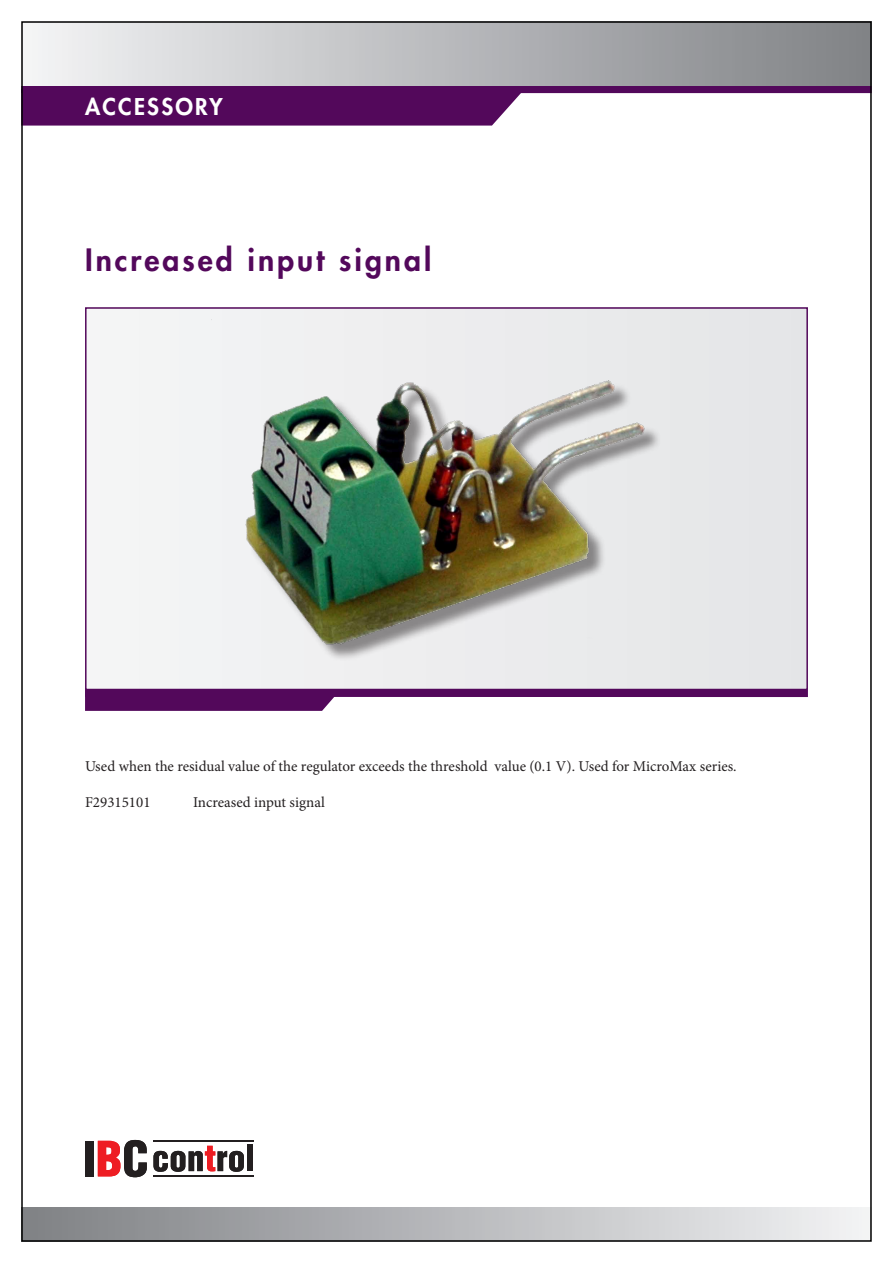
<style>
.page{position:relative;width:893px;height:1263px;background:#fff}
.page>*{position:absolute;margin:0;border:0;box-sizing:border-box;transform-origin:0 0}
.t1{font:800 30px "Futura Std";letter-spacing:.1em;color:#53085b}
.t2{font:800 22.5px "Futura Std";letter-spacing:.1em;color:#fff}
.t3{font:15px "Minion Pro";color:#231f20}
</style>
<div class="page">
<svg style="left:24px;top:85px;width:845px;height:8px;background:#65276c"></svg>
<div style="left:21px;top:21px;width:851px;height:64px;background:linear-gradient(to right,#f3f4f5,#7f8185)"></div>
<div style="left:24px;top:89px;width:501px;height:37px;background:#53085b"></div>
<div style="left:21px;top:1207px;width:851px;height:34px;background:linear-gradient(to right,#7e8084,#f2f2f4)"></div>
<div style="left:85px;top:679px;width:723px;height:18px;background:#53085b"></div>
<svg style="left:85px;top:697px;width:249px;height:14px;background:#580f60"></svg>
<div style="left:86px;top:308px;width:721px;height:381px;background:#eaebec"></div>
<div style="left:85px;top:307px;width:723px;height:383px;border:2px solid #53085b"></div>
<div style="left:85px;top:1141px;width:8px;height:35px;background:#231f20"></div>
<svg style="left:98px;top:1140px;width:49px;height:37px"></svg>
<svg style="left:153px;top:1146px;width:91px;height:26px"></svg>
<div style="left:247px;top:1145px;width:6px;height:26px;background:#231f20"></div>
<hr style="left:153px;top:1140px;width:100px;height:2px;background:#231f20">
<hr style="left:153px;top:1175px;width:100px;height:2px;background:#231f20">
<img style="left:211px;top:319px;width:448px;height:339px">
<h2 class="t2" style="left:85px;top:92px;width:139px">ACCESSORY</h2>
<h1 class="t1" style="left:85px;top:241px;width:348px">Increased input signal</h1>
<p class="t3" style="left:85px;top:756px;width:653px">Used when the residual value of the regulator exceeds the threshold value (0.1 V). Used for MicroMax series.</p>
<p class="t3" style="left:85px;top:792px;width:67px">F29315101</p>
<p class="t3" style="left:193px;top:792px;width:133px">Increased input signal</p>
</div>
